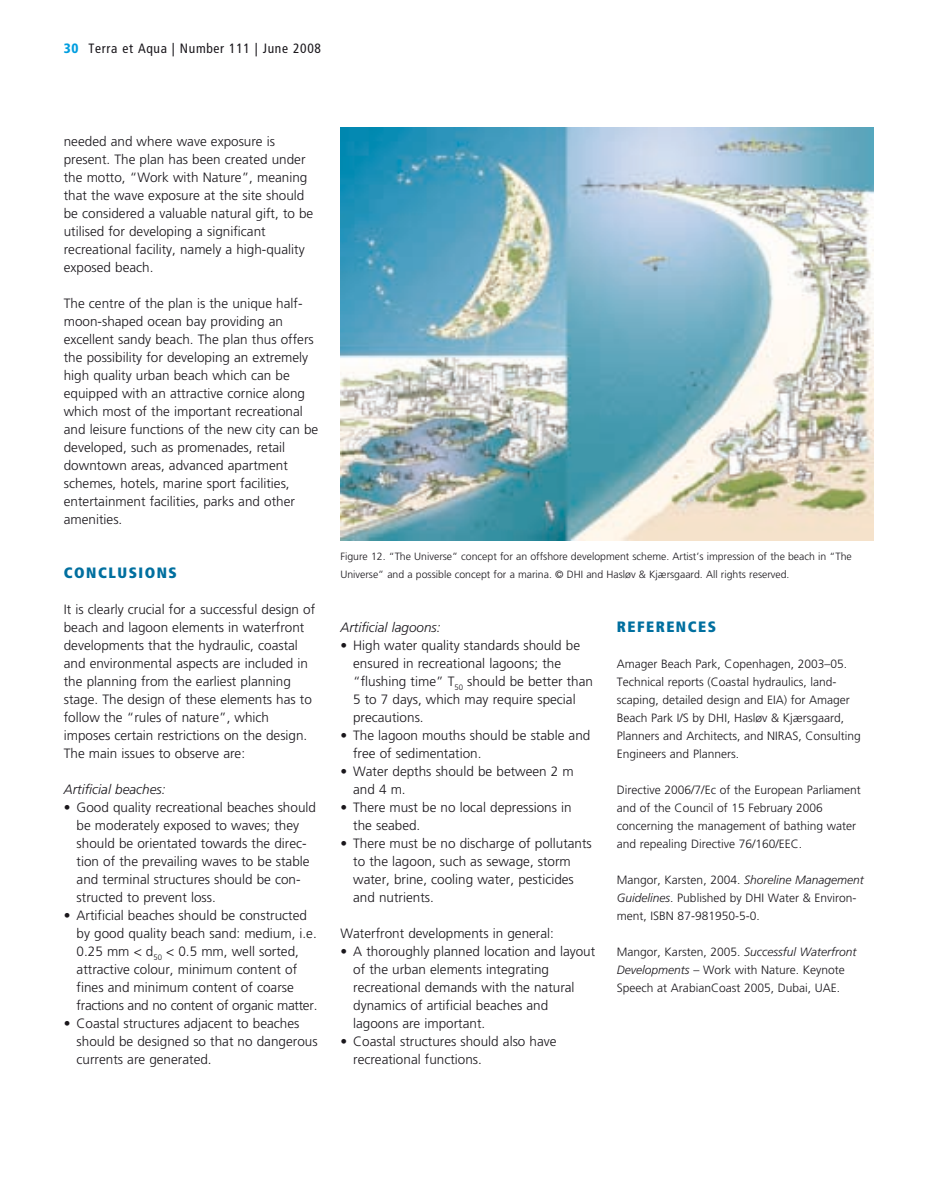
<style>
.page{position:relative;width:936px;height:1191px;background:#fff}
.page>*{position:absolute;margin:0;border:0;box-sizing:border-box;transform-origin:0 0}
.t1{font:900 condensed 15px "Frutiger";letter-spacing:.1em;color:#006f9f}
.t2{font:300 13.5px/18px "Frutiger";color:#1a171c}
.t3{font:italic 300 13.5px "Frutiger";color:#1a171c}
.t4{font:condensed 13.5px "Frutiger";letter-spacing:.05em;color:#1a171c}
.t5{font:300 12px/18px "Frutiger";color:#1a171c}
.t6{font:300 10.5px/18px "Frutiger";color:#1a171c}
.s1{font-weight:900;color:#009ee0}
.s2{font-style:italic}
</style>
<div class="page">
<img style="left:340px;top:128px;width:533px;height:412px">
<p class="t4" style="left:64px;top:41px;width:259px"><span class="s1">30</span> Terra et Aqua | Number 111 | June 2008</p>
<p class="t2" style="left:64px;top:132px;width:251px">needed and where wave exposure is present. The plan has been created under the motto, “Work with Nature”, meaning that the wave exposure at the site should be considered a valuable natural gift, to be utilised for developing a significant recreational facility, namely a high-quality exposed beach.</p>
<p class="t2" style="left:64px;top:294px;width:256px">The centre of the plan is the unique half&shy;moon-shaped ocean bay providing an excellent sandy beach. The plan thus offers the possibility for developing an extremely high quality urban beach which can be equipped with an attractive cornice along which most of the important recreational and leisure functions of the new city can be developed, such as promenades, retail downtown areas, advanced apartment schemes, hotels, marine sport facilities, entertainment facilities, parks and other amenities.</p>
<p class="t1" style="left:64px;top:563px;width:115px">CONCLUSIONS</p>
<p class="t2" style="left:64px;top:600px;width:253px">It is clearly crucial for a successful design of beach and lagoon elements in waterfront developments that the hydraulic, coastal and environmental aspects are included in the planning from the earliest planning stage. The design of these elements has to follow the “rules of nature”, which imposes certain restrictions on the design.<br>The main issues to observe are:</p>
<p class="t3" style="left:64px;top:781px;width:103px">Artificial beaches:</p>
<p class="t2" style="left:77px;top:798px;width:241px;text-indent:-13px">• Good quality recreational beaches should be moderately exposed to waves; they should be orientated towards the direc&shy;tion of the prevailing waves to be stable and terminal structures should be con&shy;structed to prevent loss.</p>
<p class="t2" style="left:77px;top:906px;width:242px;text-indent:-13px">• Artificial beaches should be constructed by good quality beach sand: medium, i.e.<br>0.25 mm &lt; d<sub>50</sub> &lt; 0.5 mm, well sorted, attractive colour, minimum content of fines and minimum content of coarse fractions and no content of organic matter.</p>
<p class="t2" style="left:77px;top:1014px;width:242px;text-indent:-13px">• Coastal structures adjacent to beaches should be designed so that no dangerous currents are generated.</p>
<p class="t6" style="left:340px;top:547px;width:513px">Figure 12. “The Universe” concept for an offshore development scheme. Artist’s impression of the beach in “The<br>Universe” and a possible concept for a marina. © DHI and Hasløv &amp; Kjærsgaard. All rights reserved.</p>
<p class="t3" style="left:340px;top:619px;width:102px">Artificial lagoons:</p>
<p class="t2" style="left:353px;top:636px;width:241px;text-indent:-13px">• High water quality standards should be ensured in recreational lagoons; the “flushing time” T<sub>50</sub> should be better than 5 to 7 days, which may require special precautions.</p>
<p class="t2" style="left:353px;top:726px;width:239px;text-indent:-13px">• The lagoon mouths should be stable and free of sedimentation.</p>
<p class="t2" style="left:353px;top:762px;width:222px;text-indent:-13px">• Water depths should be between 2 m and 4 m.</p>
<p class="t2" style="left:353px;top:798px;width:220px;text-indent:-13px">• There must be no local depressions in the seabed.</p>
<p class="t2" style="left:353px;top:834px;width:240px;text-indent:-13px">• There must be no discharge of pollutants to the lagoon, such as sewage, storm water, brine, cooling water, pesticides and nutrients.</p>
<p class="t2" style="left:340px;top:924px;width:215px">Waterfront developments in general:</p>
<p class="t2" style="left:353px;top:942px;width:243px;text-indent:-13px">• A thoroughly planned location and layout of the urban elements integrating recreational demands with the natural dynamics of artificial beaches and lagoons are important.</p>
<p class="t2" style="left:353px;top:1032px;width:205px;text-indent:-13px">• Coastal structures should also have recreational functions.</p>
<p class="t1" style="left:617px;top:617px;width:101px">REFERENCES</p>
<p class="t5" style="left:617px;top:654px;width:245px">Amager Beach Park, Copenhagen, 2003–05.<br>Technical reports (Coastal hydraulics, land&shy;scaping, detailed design and EIA) for Amager Beach Park I/S by DHI, Hasløv &amp; Kjærsgaard, Planners and Architects, and NIRAS, Consulting Engineers and Planners.</p>
<p class="t5" style="left:617px;top:780px;width:245px">Directive 2006/7/Ec of the European Parliament and of the Council of 15 February 2006 concerning the management of bathing water and repealing Directive 76/160/EEC.</p>
<p class="t5" style="left:617px;top:870px;width:248px">M angor, Karsten, 2004. <span class="s2">Shoreline Management<br>Guidelines</span>. Published by DHI Water &amp; Environ&shy;ment, ISBN 87-981950-5-0.</p>
<p class="t5" style="left:617px;top:942px;width:241px">M angor, Karsten, 2005. <span class="s2">Successful Waterfront<br>Developments</span> – Work with Nature. Keynote<br>Speech at ArabianCoast 2005, Dubai, UAE.</p>
</div>
